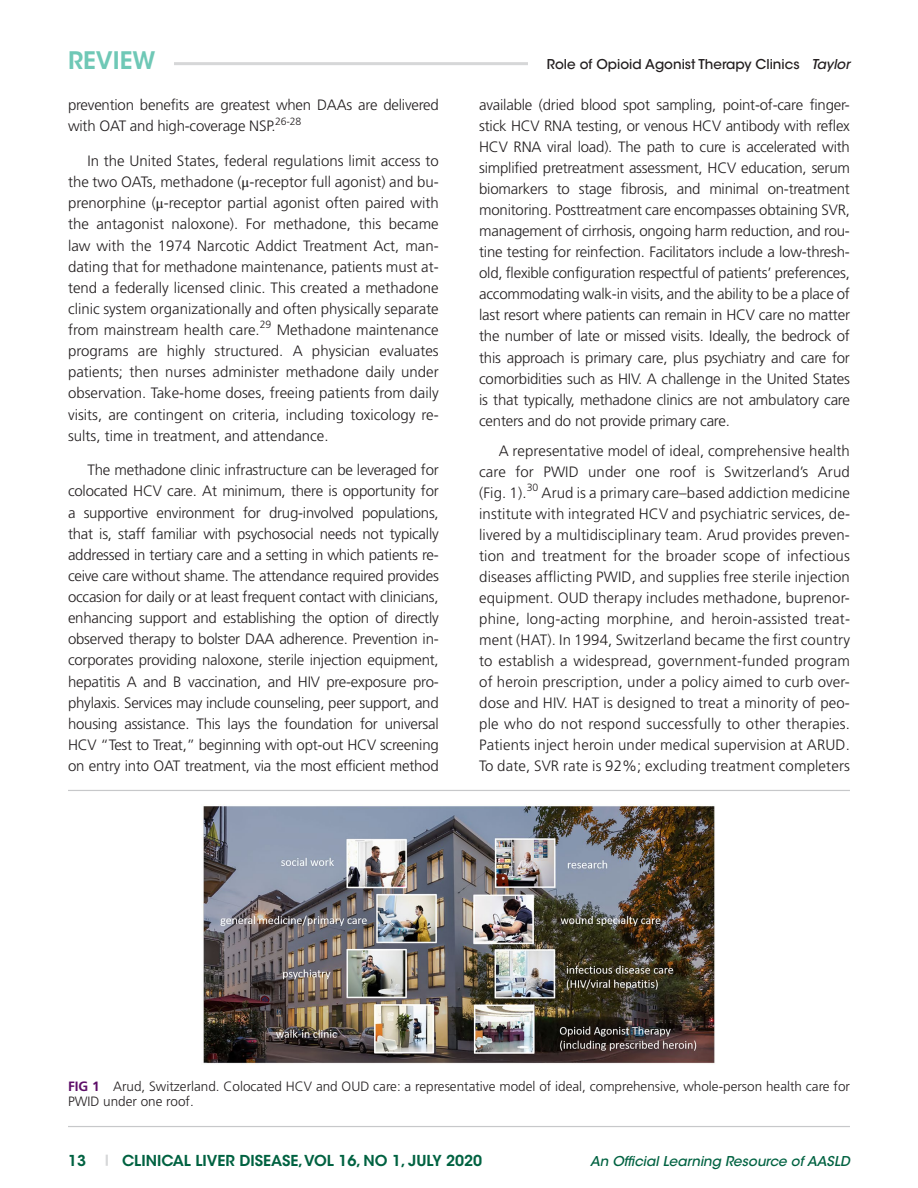
<style>
.page{position:relative;width:918px;height:1188px;background:#fff}
.page>*{position:absolute;margin:0;border:0;box-sizing:border-box;transform-origin:0 0}
.t1{font:600 24px "ITC Avant Garde Std";color:#6fc8b6}
.t2{font:300 15px/21px "Frutiger LT Std";letter-spacing:-.015em;color:#231f20;text-align:justify}
.t3{font:600 15px "ITC Avant Garde Std";color:#006241}
.t4{font:300 13.5px/15px "Frutiger LT Std";color:#231f20}
.t5{font:500 13.5px "ITC Avant Garde Std";color:#231f20}
.t6{font:italic 500 13.5px "ITC Avant Garde Std";color:#006241}
.s1{font-style:italic}
.s2{font-family:"STIX";font-weight:400}
.s3{font-weight:700;color:#5c0d67}
</style>
<div class="page">
<hr style="left:173px;top:62px;width:584px;height:3px;background:#d6d7d8">
<div style="left:528px;top:59px;width:322px;height:19px;background:#fff"></div>
<div style="left:68px;top:52px;width:106px;height:24px;background:#fff"></div>
<hr style="left:68px;top:1126px;width:782px;height:1px;background:#c7c8ca">
<img style="left:203px;top:805px;width:512px;height:259px">
<hr style="left:68px;top:790px;width:782px;height:1px;background:#c7c8ca">
<h1 class="t1" style="left:68px;top:46px;width:89px">REVIEW</h1>
<p class="t5" style="left:547px;top:56px;width:305px">Role of Opioid Agonist Therapy Clinics <span class="s1">Taylor</span></p>
<p class="t2" style="left:68px;top:95px;width:372px">prevention benefits are greatest when DAAs are delivered with OAT and high-coverage NSP.<sup>26-28</sup></p>
<p class="t2" style="left:68px;top:151px;width:372px;text-indent:20px">In the United States, federal regulations limit access to the two OATs, methadone (<span class="s2">μ</span>-receptor full agonist) and bu&shy;prenorphine (<span class="s2">μ</span>-receptor partial agonist often paired with the antagonist naloxone). For methadone, this became law with the 1974 Narcotic Addict Treatment Act, man&shy;dating that for methadone maintenance, patients must at&shy;tend a federally licensed clinic. This created a methadone clinic system organizationally and often physically separate from mainstream health care.<sup>29</sup> Methadone maintenance programs are highly structured. A physician evaluates patients; then nurses administer methadone daily under observation. Take-home doses, freeing patients from daily visits, are contingent on criteria, including toxicology re&shy;sults, time in treatment, and attendance.</p>
<p class="t2" style="left:68px;top:460px;width:372px;text-indent:20px">The methadone clinic infrastructure can be leveraged for colocated HCV care. At minimum, there is opportunity for a supportive environment for drug-involved populations, that is, staff familiar with psychosocial needs not typically addressed in tertiary care and a setting in which patients re&shy;ceive care without shame. The attendance required provides occasion for daily or at least frequent contact with clinicians, enhancing support and establishing the option of directly observed therapy to bolster DAA adherence. Prevention in&shy;corporates providing naloxone, sterile injection equipment, hepatitis A and B vaccination, and HIV pre-exposure pro&shy;phylaxis. Services may include counseling, peer support, and housing assistance. This lays the foundation for universal HCV “Test to Treat,” beginning with opt-out HCV screening on entry into OAT treatment, via the most efficient method</p>
<p class="t2" style="left:479px;top:95px;width:372px">available (dried blood spot sampling, point-of-care finger&shy;stick HCV RNA testing, or venous HCV antibody with reflex HCV RNA viral load). The path to cure is accelerated with simplified pretreatment assessment, HCV education, serum biomarkers to stage fibrosis, and minimal on-treatment monitoring. Posttreatment care encompasses obtaining SVR, management of cirrhosis, ongoing harm reduction, and rou&shy;tine testing for reinfection. Facilitators include a low-thresh&shy;old, flexible configuration respectful of patients’ preferences, accommodating walk-in visits, and the ability to be a place of last resort where patients can remain in HCV care no matter the number of late or missed visits. Ideally, the bedrock of this approach is primary care, plus psychiatry and care for comorbidities such as HIV. A challenge in the United States is that typically, methadone clinics are not ambulatory care centers and do not provide primary care.</p>
<p class="t2" style="left:479px;top:440px;width:372px;text-indent:20px">A representative model of ideal, comprehensive health care for PWID under one roof is Switzerland’s Arud (Fig. 1).<sup>30</sup> Arud is a primary care–based addiction medicine institute with integrated HCV and psychiatric services, de&shy;livered by a multidisciplinary team. Arud provides preven&shy;tion and treatment for the broader scope of infectious diseases afflicting PWID, and supplies free sterile injection equipment. OUD therapy includes methadone, buprenor&shy;phine, long-acting morphine, and heroin-assisted treat&shy;ment (HAT). In 1994, Switzerland became the first country to establish a widespread, government-funded program of heroin prescription, under a policy aimed to curb over&shy;dose and HIV. HAT is designed to treat a minority of peo&shy;ple who do not respond successfully to other therapies.<br>Patients inject heroin under medical supervision at ARUD.<br>To date, SVR rate is 92%; excluding treatment completers</p>
<p class="t4" style="left:68px;top:1079px;width:784px"><span class="s3">FIG 1</span> Arud, Switzerland. Colocated HCV and OUD care: a representative model of ideal, comprehensive, whole-person health care for<br>PWID under one roof.</p>
<p class="t3" style="left:68px;top:1151px;width:416px">13 <sup>|</sup> CLINICAL LIVER DISEASE, VOL 16, NO 1, JULY 2020</p>
<p class="t6" style="left:590px;top:1153px;width:261px">An Official Learning Resource of AASLD</p>
</div>
